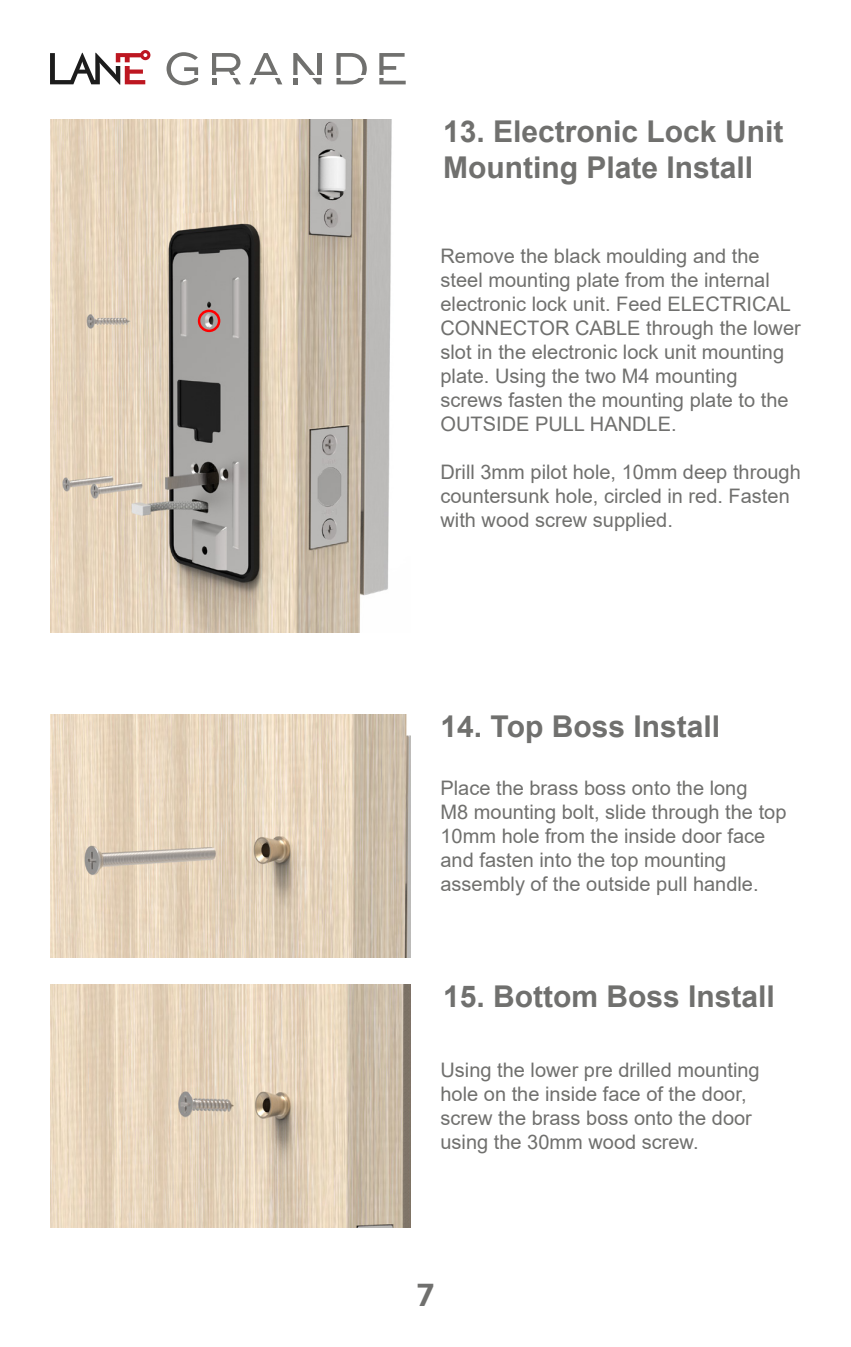
<style>
.page{position:relative;width:851px;height:1347px;background:#fff}
.page>*{position:absolute;margin:0;border:0;box-sizing:border-box;transform-origin:0 0}
.t1{font:700 30px/36px "Arial";color:#70706e}
.t2{font:700 30px "Atlas Grotesk";color:#70706e}
.t3{font:20px/24px "Arial";color:#70706e}
</style>
<div class="page">
<svg style="left:166px;top:52px;width:32px;height:33px"></svg>
<svg style="left:336px;top:53px;width:31px;height:31px"></svg>
<svg style="left:379px;top:53px;width:26px;height:31px"></svg>
<svg style="left:293px;top:53px;width:28px;height:31px"></svg>
<svg style="left:249px;top:53px;width:33px;height:31px"></svg>
<svg style="left:212px;top:53px;width:29px;height:31px"></svg>
<svg style="left:50px;top:50px;width:100px;height:35px"></svg>
<img style="left:50px;top:714px;width:360px;height:243px">
<img style="left:50px;top:120px;width:342px;height:512px">
<img style="left:50px;top:984px;width:360px;height:243px">
<div style="left:198px;top:309px;width:22px;height:23px;border:2px solid #f00;border-radius:50%"></div>
<p class="t1" style="left:443px;top:114px;width:342px">13. Electronic Lock Unit<br>Mounting Plate Install</p>
<p class="t3" style="left:440px;top:244px;width:362px">Remove the black moulding and the steel mounting plate from the internal electronic lock unit. Feed ELECTRICAL CONNECTOR CABLE through the lower slot in the electronic lock unit mounting plate. Using the two M4 mounting screws fasten the mounting plate to the OUTSIDE PULL HANDLE.</p>
<p class="t3" style="left:440px;top:460px;width:362px">Drill 3mm pilot hole, 10mm deep through countersunk hole, circled in red. Fasten with wood screw supplied.</p>
<p class="t1" style="left:440px;top:709px;width:281px">14. Top Boss Install</p>
<p class="t3" style="left:440px;top:775px;width:347px">Place the brass boss onto the long<br>M8 mounting bolt, slide through the top 10mm hole from the inside door face and fasten into the top mounting assembly of the outside pull handle.</p>
<p class="t1" style="left:443px;top:978px;width:333px">15. Bottom Boss Install</p>
<p class="t3" style="left:440px;top:1057px;width:320px">Using the lower pre drilled mounting hole on the inside face of the door, screw the brass boss onto the door using the 30mm wood screw.</p>
<h1 class="t2" style="left:417px;top:1270px;width:18px">7</h1>
</div>
